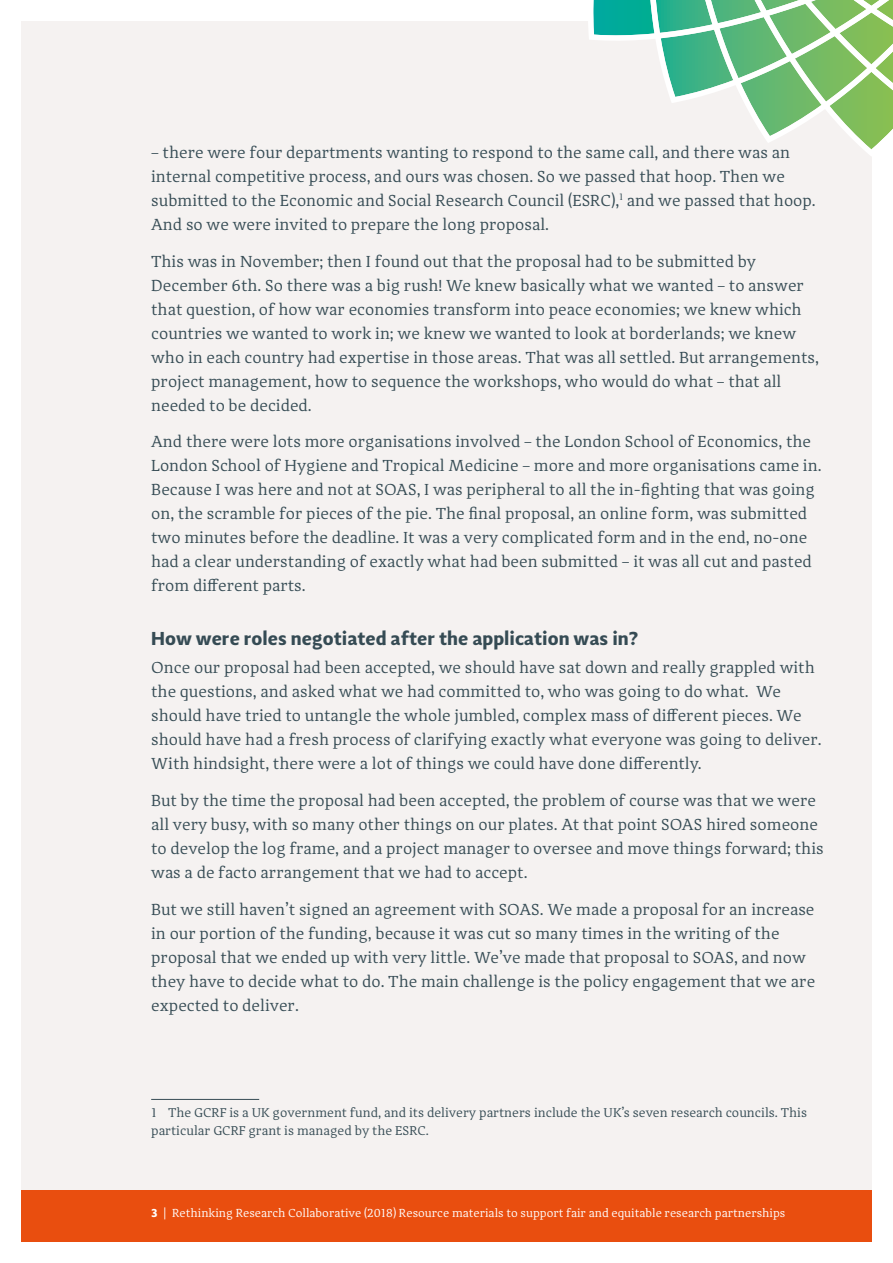
<style>
.page{position:relative;width:893px;height:1263px;background:#fff}
.page>*{position:absolute;margin:0;border:0;box-sizing:border-box;transform-origin:0 0}
.t1{font:700 19.5px "Adagio Sans";color:#354b54}
.t2{font:16.5px/24px "Adagio Serif";color:#354b54}
.t3{font:13.2px/18px "Adagio Serif";color:#354b54}
.t4{font:12px "Adagio Serif";color:#fff}
.s1{font-family:"Adagio Sans";font-weight:700}
</style>
<div class="page">
<div style="left:21px;top:21px;width:851px;height:1221px;background:#f5f2f1"></div>
<div style="left:21px;top:1191px;width:851px;height:51px;background:#e94e0f"></div>
<svg style="left:588px;top:0;width:305px;height:156px"></svg>
<hr style="left:151px;top:1099px;width:108px;height:1px;background:#354b54">
<p class="t2" style="left:151px;top:140px;width:666px">– there were four departments wanting to respond to the same call, and there was an internal competitive process, and ours was chosen. So we passed that hoop. Then we submitted to the Economic and Social Research Council (ESRC),<sup>1</sup> and we passed that hoop.<br>And so we were invited to prepare the long proposal.</p>
<p class="t2" style="left:151px;top:249px;width:669px">This was in November; then I found out that the proposal had to be submitted by December 6th. So there was a big rush! We knew basically what we wanted – to answer that question, of how war economies transform into peace economies; we knew which countries we wanted to work in; we knew we wanted to look at borderlands; we knew who in each country had expertise in those areas. That was all settled. But arrangements, project management, how to sequence the workshops, who would do what – that all needed to be decided.</p>
<p class="t2" style="left:151px;top:430px;width:672px">And there were lots more organisations involved – the London School of Economics, the London School of Hygiene and Tropical Medicine – more and more organisations came in.<br>Because I was here and not at SOAS, I was peripheral to all the in-fighting that was going on, the scramble for pieces of the pie. The final proposal, an online form, was submitted two minutes before the deadline. It was a very complicated form and in the end, no-one had a clear understanding of exactly what had been submitted – it was all cut and pasted from different parts.</p>
<p class="t1" style="left:151px;top:626px;width:489px">How were roles negotiated after the application was in?</p>
<p class="t2" style="left:151px;top:656px;width:672px">Once our proposal had been accepted, we should have sat down and really grappled with the questions, and asked what we had committed to, who was going to do what. We should have tried to untangle the whole jumbled, complex mass of different pieces. We should have had a fresh process of clarifying exactly what everyone was going to deliver.<br>With hindsight, there were a lot of things we could have done differently.</p>
<p class="t2" style="left:151px;top:789px;width:674px">But by the time the proposal had been accepted, the problem of course was that we were all very busy, with so many other things on our plates. At that point SOAS hired someone to develop the log frame, and a project manager to oversee and move things forward; this was a de facto arrangement that we had to accept.</p>
<p class="t2" style="left:151px;top:898px;width:666px">But we still haven’t signed an agreement with SOAS. We made a proposal for an increase in our portion of the funding, because it was cut so many times in the writing of the proposal that we ended up with very little. We’ve made that proposal to SOAS, and now they have to decide what to do. The main challenge is the policy engagement that we are expected to deliver.</p>
<p class="t3" style="left:151px;top:1104px;width:657px">1 The GCRF is a UK government fund, and its delivery partners include the UK’s seven research councils. This particular GCRF grant is managed by the ESRC.</p>
<p class="t4" style="left:151px;top:1206px;width:636px"><span class="s1">3</span> | Rethinking Research Collaborative (2018) Resource materials to support fair and equitable research partnerships</p>
</div>
